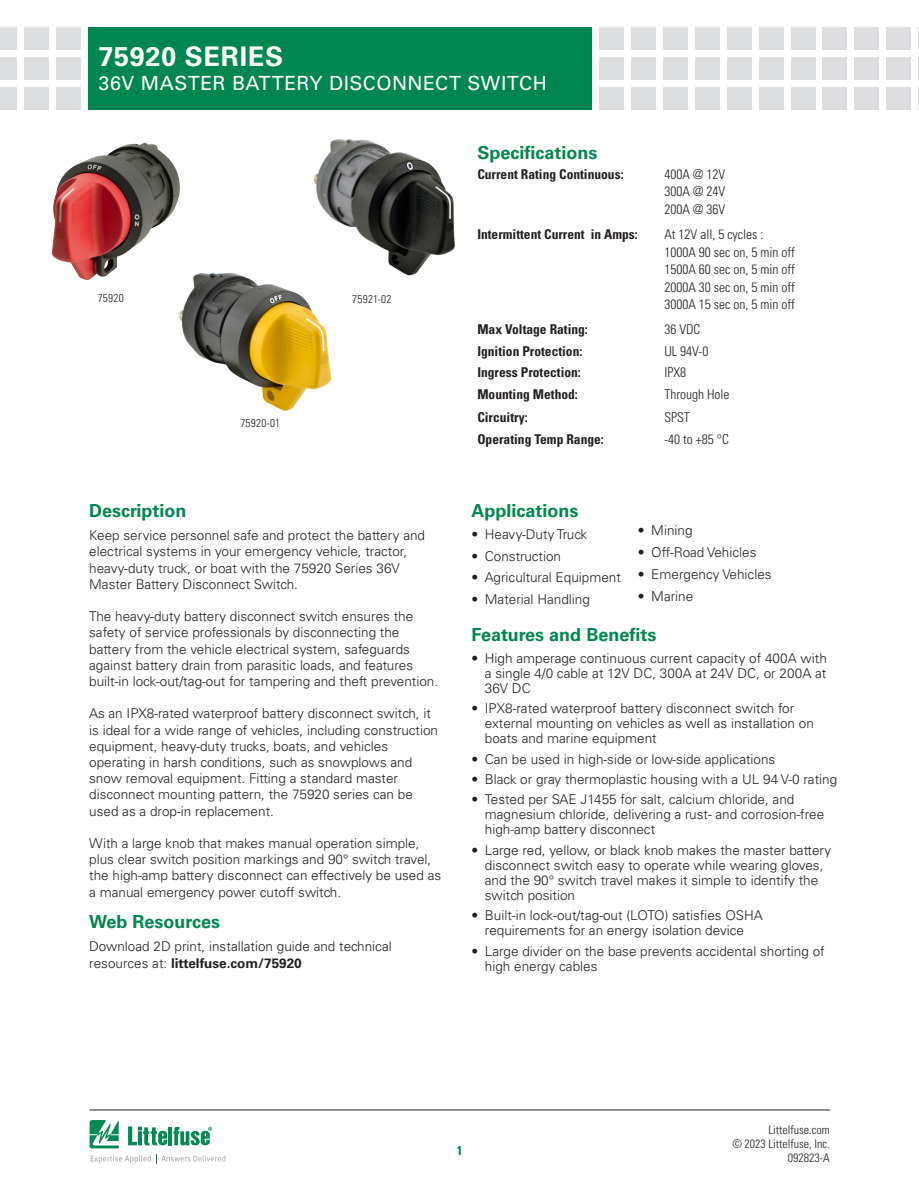
<style>
.page{position:relative;width:919px;height:1191px;background:#fff}
.page>*{position:absolute;margin:0;border:0;box-sizing:border-box;transform-origin:0 0}
.Head_Large{font:700 27px "Univers LT Std";letter-spacing:.025em;color:#fff}
.Head_Large-2{font:19.5px "Univers LT Std";letter-spacing:.025em;color:#fff}
.Green_Subheads{font:700 18px "Univers LT Std";color:#008751}
.Body_text{font:700 18px "Univers LT Std";color:#008751}
.Body_text-2{font:300 13.5px/16.2px "Univers LT Std";color:#231f20}
.段落样式1{font:300 condensed 13.5px "Univers LT Std";color:#231f20}
.段落样式1-2{font:700 condensed 13.5px "Univers LT Std";color:#231f20}
.t1{font:700 condensed 12.75px "Univers LT Std";color:#008751}
.t2{font:300 condensed 12px/14.2px "Univers LT Std";color:#231f20;text-align:right}
.Chart_Body{font:300 condensed 11.25px "Univers LT Std";letter-spacing:.025em;color:#231f20}
.s1{font-weight:700}
</style>
<div class="page">
<div style="left:56px;top:27px;width:25px;height:23px;background:#dcdddf"></div>
<div style="left:56px;top:57px;width:25px;height:23px;background:#dcdddf"></div>
<div style="left:56px;top:87px;width:25px;height:22px;background:#dcdddf"></div>
<div style="left:24px;top:27px;width:25px;height:23px;background:#dcdddf"></div>
<div style="left:24px;top:57px;width:25px;height:23px;background:#dcdddf"></div>
<div style="left:24px;top:87px;width:25px;height:22px;background:#dcdddf"></div>
<div style="left:0;top:27px;width:17px;height:23px;background:#dcdddf"></div>
<div style="left:0;top:57px;width:17px;height:23px;background:#dcdddf"></div>
<div style="left:0;top:87px;width:17px;height:22px;background:#dcdddf"></div>
<div style="left:599px;top:27px;width:24px;height:23px;background:#dcdddf"></div>
<div style="left:599px;top:57px;width:24px;height:23px;background:#dcdddf"></div>
<div style="left:599px;top:87px;width:24px;height:22px;background:#dcdddf"></div>
<div style="left:631px;top:27px;width:24px;height:23px;background:#dcdddf"></div>
<div style="left:631px;top:57px;width:24px;height:23px;background:#dcdddf"></div>
<div style="left:631px;top:87px;width:24px;height:22px;background:#dcdddf"></div>
<div style="left:663px;top:27px;width:24px;height:23px;background:#dcdddf"></div>
<div style="left:663px;top:57px;width:24px;height:23px;background:#dcdddf"></div>
<div style="left:663px;top:87px;width:24px;height:22px;background:#dcdddf"></div>
<div style="left:695px;top:27px;width:24px;height:23px;background:#dcdddf"></div>
<div style="left:695px;top:57px;width:24px;height:23px;background:#dcdddf"></div>
<div style="left:695px;top:87px;width:24px;height:22px;background:#dcdddf"></div>
<div style="left:727px;top:27px;width:24px;height:23px;background:#dcdddf"></div>
<div style="left:727px;top:57px;width:24px;height:23px;background:#dcdddf"></div>
<div style="left:727px;top:87px;width:24px;height:22px;background:#dcdddf"></div>
<div style="left:758px;top:27px;width:25px;height:23px;background:#dcdddf"></div>
<div style="left:758px;top:57px;width:25px;height:23px;background:#dcdddf"></div>
<div style="left:758px;top:87px;width:25px;height:22px;background:#dcdddf"></div>
<div style="left:790px;top:27px;width:25px;height:23px;background:#dcdddf"></div>
<div style="left:790px;top:57px;width:25px;height:23px;background:#dcdddf"></div>
<div style="left:790px;top:87px;width:25px;height:22px;background:#dcdddf"></div>
<div style="left:854px;top:27px;width:25px;height:23px;background:#dcdddf"></div>
<div style="left:854px;top:57px;width:25px;height:23px;background:#dcdddf"></div>
<div style="left:854px;top:87px;width:25px;height:22px;background:#dcdddf"></div>
<div style="left:822px;top:27px;width:25px;height:23px;background:#dcdddf"></div>
<div style="left:822px;top:57px;width:25px;height:23px;background:#dcdddf"></div>
<div style="left:822px;top:87px;width:25px;height:22px;background:#dcdddf"></div>
<div style="left:886px;top:27px;width:24px;height:23px;background:#dcdddf"></div>
<div style="left:886px;top:57px;width:24px;height:23px;background:#dcdddf"></div>
<div style="left:886px;top:87px;width:24px;height:22px;background:#dcdddf"></div>
<svg style="left:918px;top:27px;width:1px;height:23px"></svg>
<svg style="left:918px;top:57px;width:1px;height:23px"></svg>
<svg style="left:918px;top:87px;width:1px;height:22px"></svg>
<div style="left:88px;top:27px;width:503px;height:82px;background:#008751"></div>
<hr style="left:90px;top:1109px;width:739px;height:1px;background:#231f20">
<svg style="left:90px;top:1120px;width:135px;height:43px"></svg>
<img style="left:178px;top:273px;width:154px;height:138px">
<img style="left:52px;top:143px;width:135px;height:138px">
<img style="left:303px;top:139px;width:152px;height:144px">
<p class="Head_Large" style="left:98px;top:41px;width:186px">75920 SERIES</p>
<p class="Head_Large-2" style="left:98px;top:71px;width:449px">36V MASTER BATTERY DISCONNECT SWITCH</p>
<p class="Chart_Body" style="left:98px;top:291px;width:27px">75920</p>
<p class="Chart_Body" style="left:352px;top:292px;width:41px">75921-02</p>
<p class="Chart_Body" style="left:240px;top:417px;width:41px">75920-01</p>
<p class="Green_Subheads" style="left:89px;top:500px;width:99px">Description</p>
<p class="Body_text-2" style="left:89px;top:527px;width:337px">Keep service personnel safe and protect the battery and electrical systems in your emergency vehicle, tractor, heavy-duty truck, or boat with the 75920 Series 36V Master Battery Disconnect Switch.</p>
<p class="Body_text-2" style="left:89px;top:608px;width:350px">The heavy-duty battery disconnect switch ensures the safety of service professionals by disconnecting the battery from the vehicle electrical system, safeguards against battery drain from parasitic loads, and features built-in lock-out/tag-out for tampering and theft prevention.</p>
<p class="Body_text-2" style="left:89px;top:705px;width:350px">As an IPX8-rated waterproof battery disconnect switch, it is ideal for a wide range of vehicles, including construction equipment, heavy-duty trucks, boats, and vehicles operating in harsh conditions, such as snowplows and snow removal equipment. Fitting a standard master disconnect mounting pattern, the 75920 series can be used as a drop-in replacement.</p>
<p class="Body_text-2" style="left:89px;top:835px;width:353px">With a large knob that makes manual operation simple, plus clear switch position markings and 90° switch travel, the high-amp battery disconnect can effectively be used as a manual emergency power cutoff switch.</p>
<p class="Body_text" style="left:89px;top:911px;width:132px">Web Resources</p>
<p class="Body_text-2" style="left:89px;top:938px;width:304px">Download 2D print, installation guide and technical resources at: <span class="s1">littelfuse.com/75920</span></p>
<p class="Green_Subheads" style="left:477px;top:142px;width:122px">Specifications</p>
<p class="段落样式1-2" style="left:477px;top:165px;width:148px">Current Rating Continuous:</p>
<p class="段落样式1" style="left:664px;top:166px;width:63px">400A @ 12V</p>
<p class="段落样式1" style="left:664px;top:183px;width:63px">300A @ 24V</p>
<p class="段落样式1" style="left:664px;top:201px;width:63px">200A @ 36V</p>
<p class="段落样式1-2" style="left:477px;top:226px;width:162px">Intermittent Current in Amps:</p>
<p class="段落样式1" style="left:664px;top:226px;width:100px">At 12V all, 5 cycles :</p>
<p class="段落样式1" style="left:664px;top:244px;width:132px">1000A 90 sec on, 5 min off</p>
<p class="段落样式1" style="left:664px;top:261px;width:132px">1500A 60 sec on, 5 min off</p>
<p class="段落样式1" style="left:664px;top:279px;width:132px">2000A 30 sec on, 5 min off</p>
<p class="段落样式1" style="left:664px;top:296px;width:132px">3000A 15 sec on, 5 min off</p>
<p class="段落样式1-2" style="left:477px;top:321px;width:112px">Max Voltage Rating:</p>
<p class="段落样式1" style="left:664px;top:321px;width:37px">36 VDC</p>
<p class="段落样式1-2" style="left:477px;top:343px;width:107px">Ignition Protection:</p>
<p class="段落样式1" style="left:664px;top:343px;width:45px">UL 94V-0</p>
<p class="段落样式1-2" style="left:477px;top:364px;width:105px">Ingress Protection:</p>
<p class="段落样式1" style="left:664px;top:364px;width:23px">IPX8</p>
<p class="段落样式1-2" style="left:477px;top:386px;width:102px">Mounting Method:</p>
<p class="段落样式1" style="left:664px;top:386px;width:67px">Through Hole</p>
<p class="段落样式1-2" style="left:477px;top:409px;width:52px">Circuitry:</p>
<p class="段落样式1" style="left:664px;top:409px;width:27px">SPST</p>
<p class="段落样式1-2" style="left:477px;top:431px;width:128px">Operating Temp Range:</p>
<p class="段落样式1" style="left:664px;top:431px;width:66px">-40 to +85 °C</p>
<p class="Green_Subheads" style="left:471px;top:500px;width:109px">Applications</p>
<p class="Body_text-2" style="left:471px;top:526px;width:117px">• Heavy-Duty Truck</p>
<p class="Body_text-2" style="left:471px;top:548px;width:91px">• Construction</p>
<p class="Body_text-2" style="left:471px;top:569px;width:151px">• Agricultural Equipment</p>
<p class="Body_text-2" style="left:471px;top:591px;width:120px">• Material Handling</p>
<p class="Body_text" style="left:471px;top:624px;width:186px">Features and Benefits</p>
<p class="Body_text-2" style="left:485px;top:650px;width:343px;line-height:15px;text-align:justify;text-indent:-14px">• High amperage continuous current capacity of 400A with a single 4/0 cable at 12V DC, 300A at 24V DC, or 200A at 36V DC</p>
<p class="Body_text-2" style="left:485px;top:701px;width:330px;line-height:15px;text-indent:-14px">• IPX8-rated waterproof battery disconnect switch for external mounting on vehicles as well as installation on boats and marine equipment</p>
<p class="Body_text-2" style="left:471px;top:750px;width:305px">• Can be used in high-side or low-side applications</p>
<p class="Body_text-2" style="left:471px;top:771px;width:367px">• Black or gray thermoplastic housing with a UL 94 V-0 rating</p>
<p class="Body_text-2" style="left:485px;top:792px;width:341px;line-height:15px;text-indent:-14px">• Tested per SAE J1455 for salt, calcium chloride, and magnesium chloride, delivering a rust- and corrosion-free high-amp battery disconnect</p>
<p class="Body_text-2" style="left:485px;top:842px;width:348px;line-height:15px;text-indent:-14px">• Large red, yellow, or black knob makes the master battery disconnect switch easy to operate while wearing gloves, and the 90° switch travel makes it simple to identify the switch position</p>
<p class="Body_text-2" style="left:471px;top:908px;width:293px;line-height:15px;text-align:center">• Built-in lock-out/tag-out (LOTO) satisfies OSHA requirements for an energy isolation device</p>
<p class="Body_text-2" style="left:485px;top:943px;width:341px;line-height:15px;text-indent:-14px">• Large divider on the base prevents accidental shorting of high energy cables</p>
<p class="Body_text-2" style="left:637px;top:522px;width:56px">• Mining</p>
<p class="Body_text-2" style="left:637px;top:544px;width:120px">• Off-Road Vehicles</p>
<p class="Body_text-2" style="left:637px;top:566px;width:135px">• Emergency Vehicles</p>
<p class="Body_text-2" style="left:637px;top:587px;width:57px">• Marine</p>
<p class="t1" style="left:456px;top:1142px;width:7px">1</p>
<p class="t2" style="left:732px;top:1122px;width:99px">Littelfuse.com<br>© 2023 Littelfuse, Inc.<br>092823-A</p>
</div>
